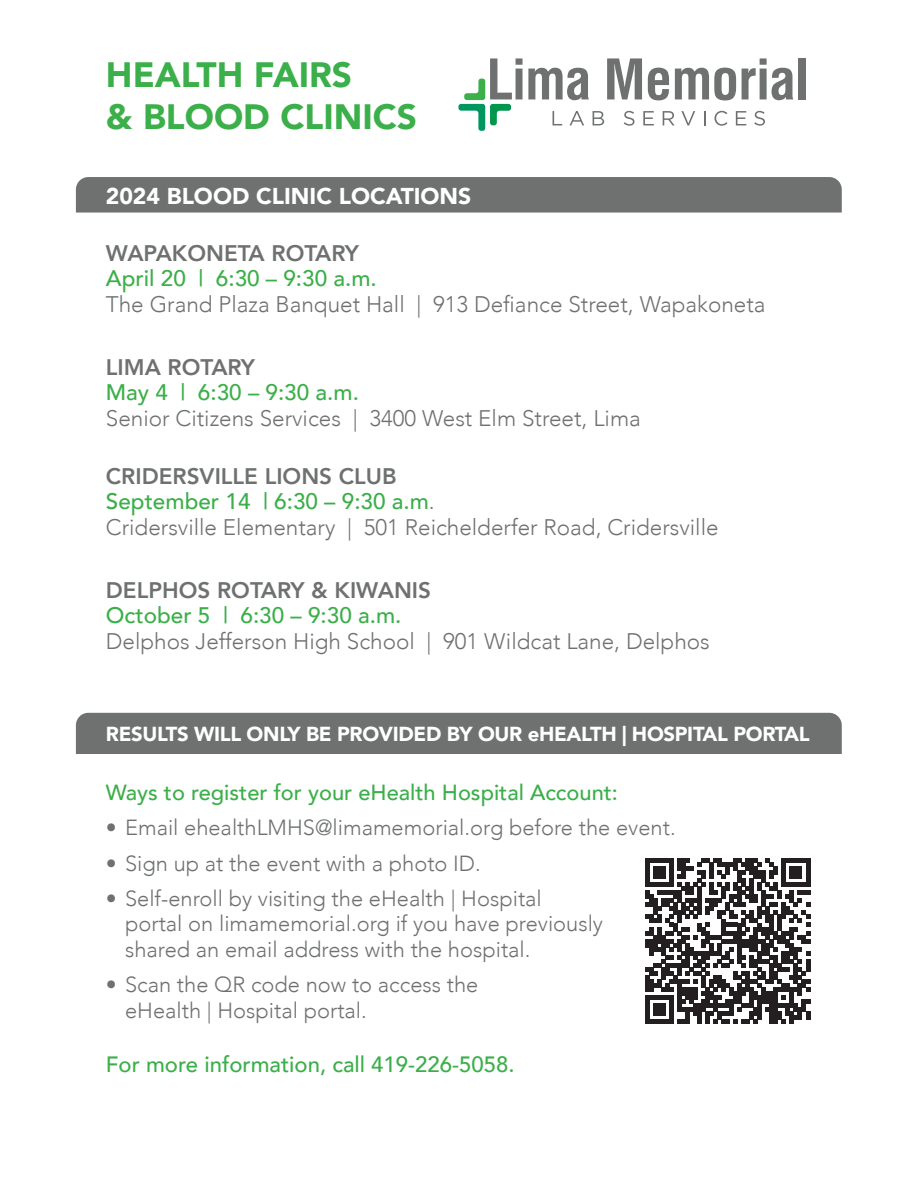
<style>
.page{position:relative;width:918px;height:1188px;background:#fff}
.page>*{position:absolute;margin:0;border:0;box-sizing:border-box;transform-origin:0 0}
.t1{font:900 35.1px/42.2px "Avenir";color:#3baf49}
.t2{font:900 22.95px "Avenir";color:#fff}
.t3{font:300 22.5px/25.5px "Avenir";color:#6f7171}
.t4{font:500 22.5px "Avenir";color:#3baf49}
.t5{font:800 22.5px "Avenir";color:#6f7171}
.t6{font:500 22.2px "Avenir";color:#3baf49}
.t7{font:300 21.9px/25.5px "Avenir";color:#6f7171}
.t8{font:500 21.9px "Avenir";color:#3baf49}
.t9{font:900 20.25px "Avenir";letter-spacing:-.015em;color:#fff}
.s1{font-weight:800}
.s2{font-weight:500;color:#3baf49}
</style>
<div class="page">
<div style="left:76px;top:713px;width:766px;height:41px;background:#6f7171"></div>
<div style="left:799px;top:58px;width:7px;height:41px;background:#6f7171"></div>
<svg style="left:458px;top:58px;width:335px;height:73px"></svg>
<div style="left:76px;top:177px;width:766px;height:36px;background:#6f7171"></div>
<svg style="left:645px;top:859px;width:165px;height:164px"></svg>
<h1 class="t1" style="left:106px;top:53px;width:313px">HEALTH FAIRS<br>&amp; BLOOD CLINICS</h1>
<p class="t2" style="left:106px;top:176px;width:367px">2024 BLOOD CLINIC LOCATIONS</p>
<p class="t5" style="left:106px;top:235px;width:255px">WAPAKONETA ROTARY</p>
<p class="t4" style="left:106px;top:259px;width:272px">April 20 | 6:30 – 9:30 a.m.</p>
<p class="t3" style="left:106px;top:291px;width:661px">The Grand Plaza Banquet Hall | 913 Defiance Street, Wapakoneta</p>
<p class="t5" style="left:106px;top:349px;width:151px">LIMA ROTARY</p>
<p class="t4" style="left:106px;top:373px;width:255px">May 4 | 6:30 – 9:30 a.m.</p>
<p class="t3" style="left:106px;top:405px;width:536px">Senior Citizens Services | 3400 West Elm Street, Lima</p>
<p class="t3" style="left:106px;top:463px;width:614px"><span class="s1">CRIDERSVILLE LIONS CLUB<br></span><span class="s2">September 14 | 6:30 – 9:30 a.m</span>.<br>Cridersville Elementary | 501 Reichelderfer Road, Cridersville</p>
<p class="t5" style="left:106px;top:572px;width:327px">DELPHOS ROTARY &amp; KIWANIS</p>
<p class="t4" style="left:106px;top:596px;width:297px">October 5 | 6:30 – 9:30 a.m.</p>
<p class="t3" style="left:106px;top:628px;width:605px">Delphos Jefferson High School | 901 Wildcat Lane, Delphos</p>
<p class="t9" style="left:106px;top:717px;width:705px">RESULTS WILL ONLY BE PROVIDED BY OUR eHEALTH | HOSPITAL PORTAL</p>
<p class="t8" style="left:106px;top:774px;width:514px">Ways to register for your eHealth Hospital Account:</p>
<p class="t7" style="left:106px;top:815px;width:571px">• Email ehealthLMHS@limamemorial.org before the event.</p>
<p class="t7" style="left:106px;top:850px;width:376px">• Sign up at the event with a photo ID.</p>
<p class="t7" style="left:125px;top:885px;width:480px;text-indent:-19px">• Self-enroll by visiting the eHealth | Hospital portal on limamemorial.org if you have previously shared an email address with the hospital.</p>
<p class="t7" style="left:125px;top:972px;width:355px;text-indent:-19px">• Scan the QR code now to access the eHealth | Hospital portal.</p>
<p class="t6" style="left:106px;top:1045px;width:410px">For more information, call 419-226-5058.</p>
</div>
